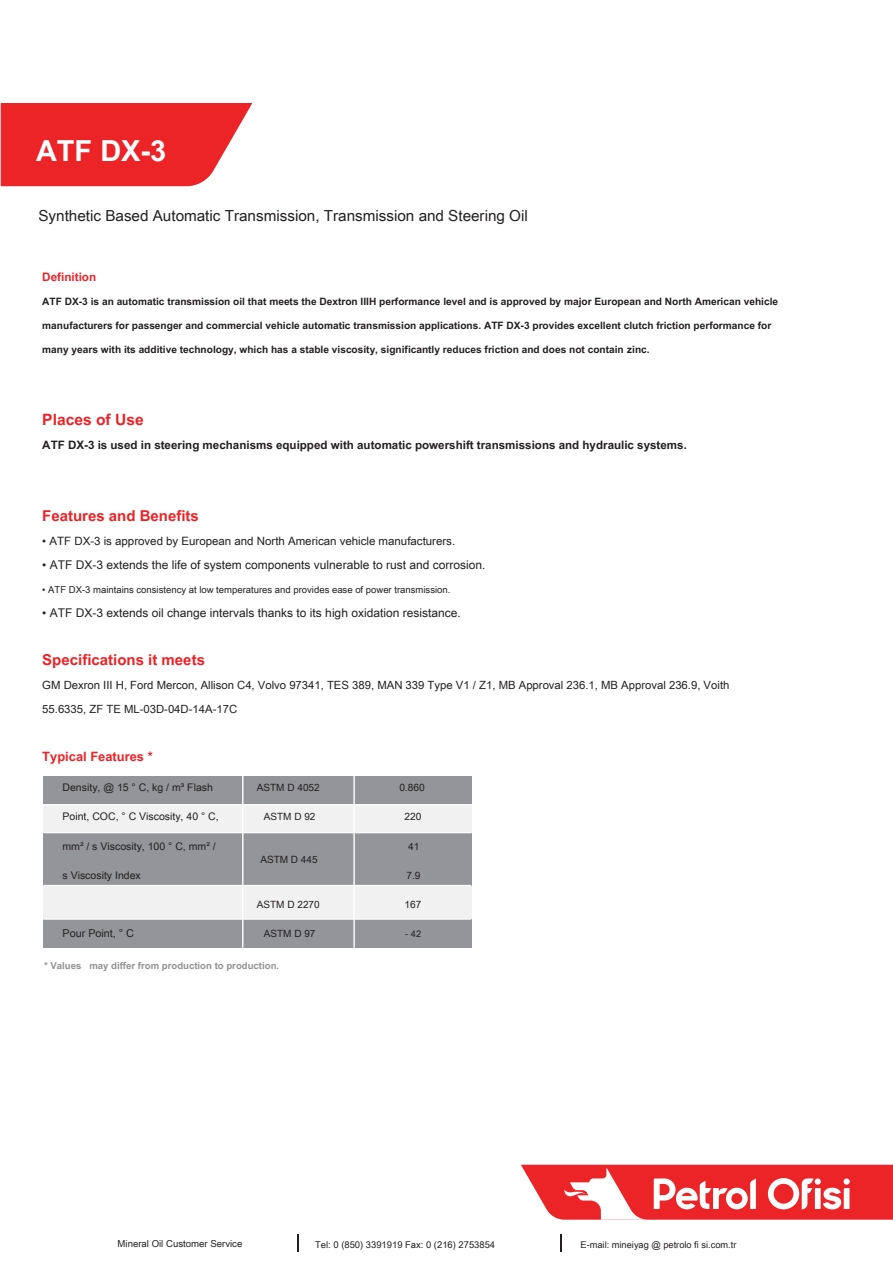
<style>
.page{position:relative;width:893px;height:1263px;background:#fff}
.page>*{position:absolute;margin:0;border:0;box-sizing:border-box;transform-origin:0 0}
.t1{font:700 28.95px "Arial Unicode MS";color:#fff}
.t2{font:700 15.6px "Arial Unicode MS";color:#ec2227}
.t3{font:15.3px "Arial Unicode MS";color:#231f20}
.t4{font:700 15px "Arial Unicode MS";color:#ec2227}
.t5{font:700 12.9px "Arial Unicode MS";color:#ec2227}
.t6{font:12px "Arial Unicode MS";color:#231f20}
.t7{font:700 11.7px "Arial Unicode MS";color:#ec2227}
.t8{font:700 11.55px "Arial Unicode MS";color:#231f20}
.t9{font:11.55px "Arial Unicode MS";color:#231f20}
.t10{font:11.25px/24px "Arial Unicode MS";color:#231f20}
.t11{font:10.8px "Arial Unicode MS";color:#231f20}
.t12{font:10.5px "Arial Unicode MS";color:#231f20}
.t13{font:700 10.2px "Arial Unicode MS";color:#231f20}
.t14{font:10.2px "Arial Unicode MS";color:#231f20}
.t15{font:10.05px "Arial Unicode MS";color:#231f20}
.t16{font:700 9.6px "Arial Unicode MS";color:#929191}
.t17{font:9.6px "Arial Unicode MS";color:#231f20}
.t18{font:9.45px "Arial Unicode MS";color:#231f20}
.t19{font:9.3px "Arial Unicode MS";color:#231f20}
.t20{font:9.15px "Arial Unicode MS";color:#231f20}
</style>
<div class="page">
<div style="left:43px;top:776px;width:428px;height:29px;background:#939598"></div>
<div style="left:43px;top:804px;width:428px;height:29px;background:#f1f1f2"></div>
<div style="left:43px;top:833px;width:428px;height:53px;background:#939598"></div>
<div style="left:43px;top:919px;width:428px;height:28px;background:#939598"></div>
<div style="left:43px;top:886px;width:428px;height:33px;background:#f1f1f2"></div>
<hr style="left:43px;top:804px;width:428px;height:1px;background:#fff">
<hr style="left:43px;top:832px;width:428px;height:1px;background:#fff">
<hr style="left:43px;top:885px;width:428px;height:1px;background:#fff">
<hr style="left:43px;top:918px;width:428px;height:2px;background:#fff">
<hr style="left:242px;top:774px;width:1px;height:174px;background:#fff">
<hr style="left:353px;top:775px;width:2px;height:173px;background:#fff">
<svg style="left:297px;top:1234px;width:1px;height:18px"></svg>
<svg style="left:560px;top:1234px;width:2px;height:18px"></svg>
<svg style="left:1px;top:103px;width:251px;height:83px;background:#ed393b"></svg>
<svg style="left:521px;top:1165px;width:372px;height:55px"></svg>
<h1 class="t1" style="left:36px;top:130px;width:132px">ATF DX-3</h1>
<h3 class="t3" style="left:38px;top:204px;width:491px">Synthetic Based Automatic Transmission, Transmission and Steering Oil</h3>
<p class="t7" style="left:42px;top:268px;width:55px">Definition</p>
<p class="t13" style="left:42px;top:294px;width:737px">ATF DX-3 is an automatic transmission oil that meets the Dextron IIIH performance level and is approved by major European and North American vehicle</p>
<p class="t13" style="left:42px;top:318px;width:730px">manufacturers for passenger and commercial vehicle automatic transmission applications. ATF DX-3 provides excellent clutch friction performance for</p>
<p class="t13" style="left:42px;top:342px;width:609px">many years with its additive technology, which has a stable viscosity, significantly reduces friction and does not contain zinc.</p>
<h2 class="t2" style="left:42px;top:408px;width:103px">Places of Use</h2>
<p class="t8" style="left:42px;top:437px;width:646px">ATF DX-3 is used in steering mechanisms equipped with automatic powershift transmissions and hydraulic systems.</p>
<h3 class="t4" style="left:42px;top:505px;width:158px">Features and Benefits</h3>
<p class="t9" style="left:42px;top:533px;width:414px">• ATF DX-3 is approved by European and North American vehicle manufacturers.</p>
<p class="t6" style="left:42px;top:556px;width:445px">• ATF DX-3 extends the life of system components vulnerable to rust and corrosion.</p>
<p class="t18" style="left:42px;top:583px;width:410px">• ATF DX-3 maintains consistency at low temperatures and provides ease of power transmission.</p>
<p class="t6" style="left:42px;top:604px;width:420px">• ATF DX-3 extends oil change intervals thanks to its high oxidation resistance.</p>
<h3 class="t4" style="left:42px;top:649px;width:164px">Specifications it meets</h3>
<p class="t10" style="left:42px;top:672px;width:689px">GM Dexron III H, Ford Mercon, Allison C4, Volvo 97341, TES 389, MAN 339 Type V1 / Z1, MB Approval 236.1, MB Approval 236.9, Voith<br>55.6335, ZF TE ML-03D-04D-14A-17C</p>
<p class="t5" style="left:42px;top:747px;width:112px">Typical Features *</p>
<p class="t12" style="left:63px;top:780px;width:152px">Density, @ 15 ° C, kg / m³ Flash</p>
<p class="t12" style="left:63px;top:809px;width:158px">Point, COC, ° C Viscosity, 40 ° C,</p>
<p class="t12" style="left:63px;top:838px;width:155px">mm² / s Viscosity, 100 ° C, mm² /</p>
<p class="t12" style="left:63px;top:868px;width:80px">s Viscosity Index</p>
<p class="t14" style="left:399px;top:780px;width:27px">0.860</p>
<p class="t14" style="left:405px;top:809px;width:18px">220</p>
<p class="t14" style="left:408px;top:839px;width:13px">41</p>
<p class="t14" style="left:406px;top:868px;width:16px">7.9</p>
<p class="t14" style="left:405px;top:897px;width:18px">167</p>
<p class="t20" style="left:405px;top:928px;width:17px">- 42</p>
<p class="t15" style="left:257px;top:780px;width:64px">ASTM D 4052</p>
<p class="t15" style="left:264px;top:810px;width:53px">ASTM D 92</p>
<p class="t15" style="left:260px;top:852px;width:59px">ASTM D 445</p>
<p class="t15" style="left:257px;top:897px;width:64px">ASTM D 2270</p>
<p class="t15" style="left:264px;top:927px;width:53px">ASTM D 97</p>
<p class="t16" style="left:44px;top:959px;width:237px">* Values may differ from production to production.</p>
<p class="t11" style="left:63px;top:926px;width:73px">Pour Point, ° C</p>
<p class="t17" style="left:118px;top:1237px;width:126px">Mineral Oil Customer Service</p>
<p class="t18" style="left:315px;top:1237px;width:181px">Tel: 0 (850) 3391919 Fax: 0 (216) 2753854</p>
<p class="t19" style="left:580px;top:1238px;width:157px">E-mail: mineiyag @ petrolo fi si.com.tr</p>
</div>
